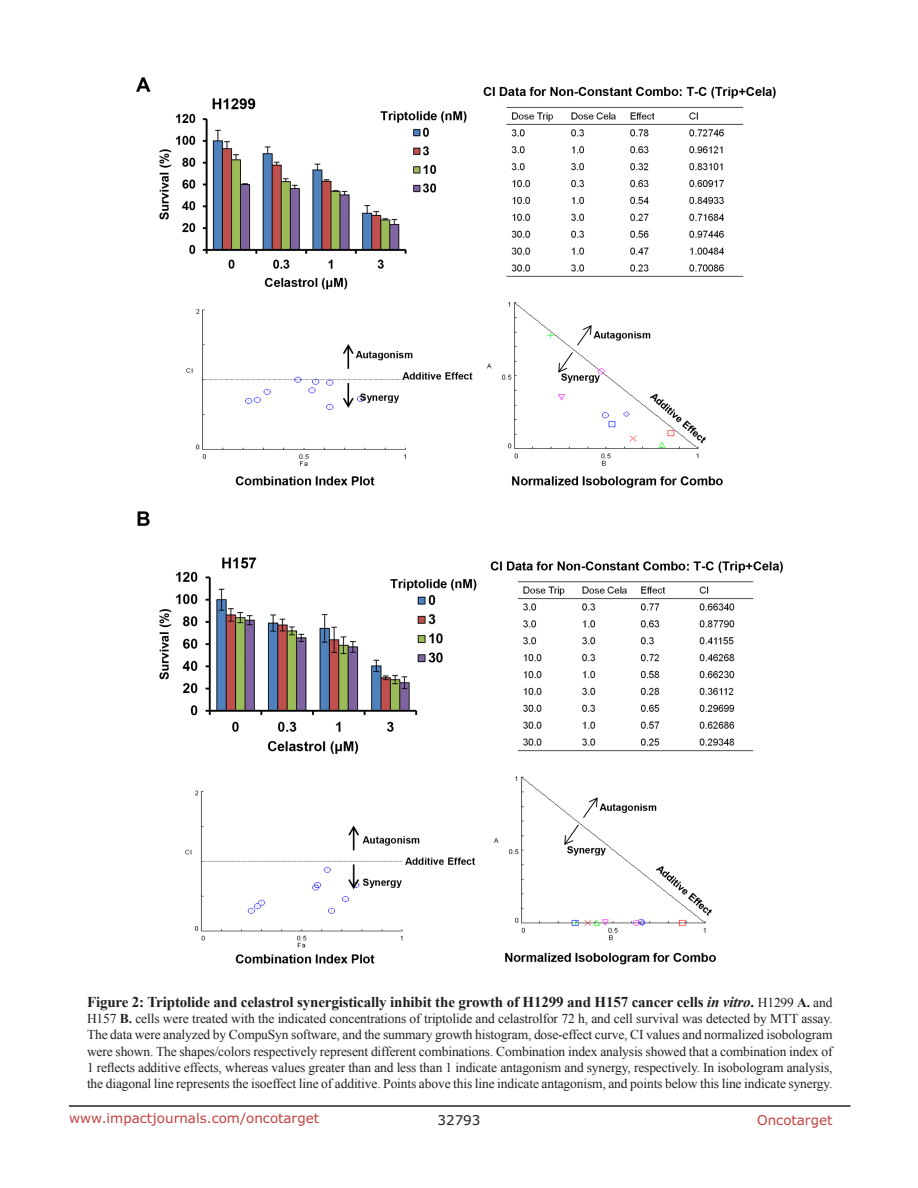
<style>
.page{position:relative;width:918px;height:1188px;background:#fff}
.page>*{position:absolute;margin:0;border:0;box-sizing:border-box;transform-origin:0 0}
.FigureText{font:700 15px "Times New Roman";letter-spacing:-.01em;color:#231f20}
.FigureText-2{font:13.5px/16.2px "Times New Roman";letter-spacing:-.01em;color:#231f20;text-align:justify}
.t1{font:13.5px "Verdana";color:#c24141}
.t2{font:13.5px "Verdana";color:#231f20}
.s1{font-style:italic}
.s2{font-weight:400;font-size:13.5px}
.s3{font-size:13.5px}
.s4{font-weight:700}
</style>
<div class="page">
<hr style="left:69px;top:1105px;width:781px;height:2px;background:#231f20">
<img style="left:136px;top:77px;width:647px;height:888px">
<p class="FigureText" style="left:87px;top:992px;width:747px">Figure 2: Triptolide and celastrol synergistically inhibit the growth of H1299 and H157 cancer cells <span class="s1">in vitro</span>. <span class="s2">H1299</span> <span class="s3">A.</span> <span class="s2">and</span></p>
<p class="FigureText-2" style="left:87px;top:1010px;width:747px">H157 <span class="s4">B.</span> cells were treated with the indicated concentrations of triptolide and celastrolfor 72 h, and cell survival was detected by MTT assay.<br>The data were analyzed by CompuSyn software, and the summary growth histogram, dose-effect curve, CI values and normalized isobologram were shown. The shapes/colors respectively represent different combinations. Combination index analysis showed that a combination index of 1 reflects additive effects, whereas values greater than and less than 1 indicate antagonism and synergy, respectively. In isobologram analysis, the diagonal line represents the isoeffect line of additive. Points above this line indicate antagonism, and points below this line indicate synergy.</p>
<p class="t1" style="left:69px;top:1110px;width:252px">www.impactjournals.com/oncotarget</p>
<p class="t2" style="left:438px;top:1111px;width:44px">32793</p>
<p class="t1" style="left:757px;top:1111px;width:77px">Oncotarget</p>
</div>
